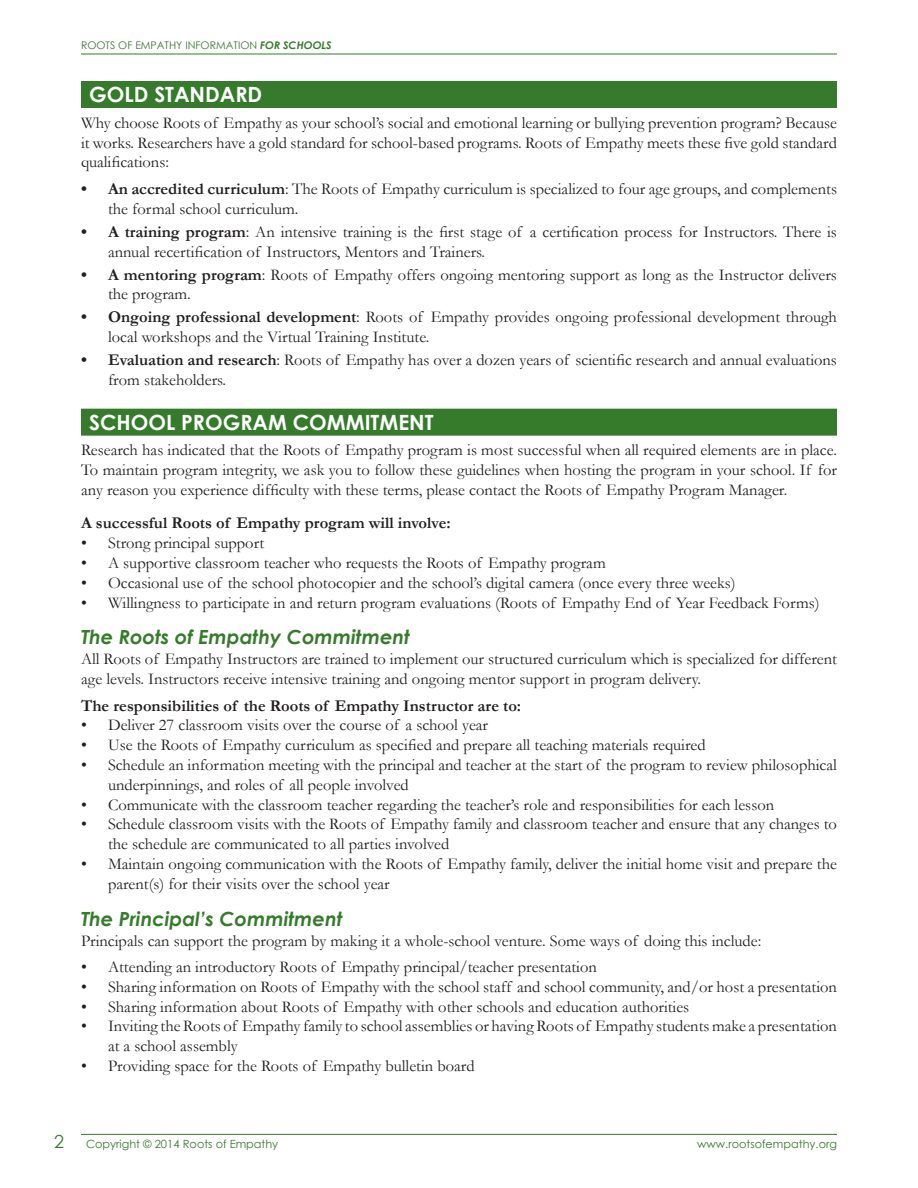
<style>
.page{position:relative;width:918px;height:1188px;background:#fff}
.page>*{position:absolute;margin:0;border:0;box-sizing:border-box;transform-origin:0 0}
.t1{font:700 21px "Century Gothic";color:#fff}
.body{font:italic 700 19.5px "Century Gothic";color:#357b2b}
.t2{font:18px "Century Gothic";color:#357b2b}
.body-2{font:16.5px/19.8px "Garamond";color:#231f20}
.body-3{font:700 16.5px "Garamond";color:#231f20}
.t3{font:11.25px "Century Gothic";color:#357b2b}
.t4{font:10.5px "Century Gothic";color:#357b2b}
.s1{font-weight:700;font-style:italic}
.s2{font-weight:700}
</style>
<div class="page">
<hr style="left:81px;top:54px;width:756px;height:1px;background:#357b2b">
<hr style="left:81px;top:1134px;width:756px;height:1px;background:#357b2b">
<div style="left:82px;top:82px;width:754px;height:25px;background:#357b2b"></div>
<div style="left:81px;top:81px;width:756px;height:27px;border:2px solid #357b2b"></div>
<div style="left:82px;top:409px;width:754px;height:26px;background:#357b2b"></div>
<div style="left:81px;top:409px;width:756px;height:27px;border:2px solid #357b2b"></div>
<p class="t4" style="left:81px;top:38px;width:252px">ROOTS OF EMPATHY INFORMATION <span class="s1">FOR SCHOOLS</span></p>
<p class="t1" style="left:89px;top:79px;width:175px">GOLD STANDARD</p>
<p class="body-2" style="left:81px;top:112px;width:758px;text-align:justify">Why choose Roots of Empathy as your school’s social and emotional learning or bullying prevention program? Because it works. Researchers have a gold standard for school-based programs. Roots of Empathy meets these five gold standard qualifications:</p>
<p class="body-2" style="left:108px;top:178px;width:731px;text-indent:-27px"><span class="s2">• An accredited curriculum</span>: The Roots of Empathy curriculum is specialized to four age groups, and complements the formal school curriculum.</p>
<p class="body-2" style="left:108px;top:221px;width:731px;text-indent:-27px"><span class="s2">• A training program</span>: An intensive training is the first stage of a certification process for Instructors. There is annual recertification of Instructors, Mentors and Trainers.</p>
<p class="body-2" style="left:108px;top:264px;width:730px;text-indent:-27px"><span class="s2">• A mentoring program</span>: Roots of Empathy offers ongoing mentoring support as long as the Instructor delivers the program.</p>
<p class="body-2" style="left:108px;top:307px;width:730px;text-indent:-27px"><span class="s2">• Ongoing professional development</span>: Roots of Empathy provides ongoing professional development through local workshops and the Virtual Training Institute.</p>
<p class="body-2" style="left:108px;top:350px;width:730px;text-indent:-27px"><span class="s2">• Evaluation and research</span>: Roots of Empathy has over a dozen years of scientific research and annual evaluations from stakeholders.</p>
<p class="t1" style="left:89px;top:406px;width:346px">SCHOOL PROGRAM COMMITMENT</p>
<p class="body-2" style="left:81px;top:440px;width:757px;text-align:justify">Research has indicated that the Roots of Empathy program is most successful when all required elements are in place.<br>To maintain program integrity, we ask you to follow these guidelines when hosting the program in your school. If for any reason you experience difficulty with these terms, please contact the Roots of Empathy Program Manager.</p>
<p class="body-3" style="left:81px;top:512px;width:371px">A successful Roots of Empathy program will involve:</p>
<p class="body-2" style="left:81px;top:533px;width:185px">• Strong principal support</p>
<p class="body-2" style="left:81px;top:552px;width:526px">• A supportive classroom teacher who requests the Roots of Empathy program</p>
<p class="body-2" style="left:81px;top:572px;width:656px">• Occasional use of the school photocopier and the school’s digital camera (once every three weeks)</p>
<p class="body-2" style="left:81px;top:592px;width:740px">• Willingness to participate in and return program evaluations (Roots of Empathy End of Year Feedback Forms)</p>
<p class="body" style="left:81px;top:623px;width:331px">The Roots of Empathy Commitment</p>
<p class="body-2" style="left:81px;top:649px;width:758px">All Roots of Empathy Instructors are trained to implement our structured curriculum which is specialized for different age levels. Instructors receive intensive training and ongoing mentor support in program delivery.</p>
<p class="body-3" style="left:81px;top:694px;width:442px">The responsibilities of the Roots of Empathy Instructor are to:</p>
<p class="body-2" style="left:81px;top:715px;width:409px">• Deliver 27 classroom visits over the course of a school year</p>
<p class="body-2" style="left:81px;top:735px;width:626px">• Use the Roots of Empathy curriculum as specified and prepare all teaching materials required</p>
<p class="body-2" style="left:108px;top:755px;width:730px;text-indent:-27px">• Schedule an information meeting with the principal and teacher at the start of the program to review philosophical underpinnings, and roles of all people involved</p>
<p class="body-2" style="left:81px;top:794px;width:695px">• Communicate with the classroom teacher regarding the teacher’s role and responsibilities for each lesson</p>
<p class="body-2" style="left:108px;top:814px;width:731px;text-indent:-27px">• Schedule classroom visits with the Roots of Empathy family and classroom teacher and ensure that any changes to the schedule are communicated to all parties involved</p>
<p class="body-2" style="left:108px;top:854px;width:731px;text-indent:-27px">• Maintain ongoing communication with the Roots of Empathy family, deliver the initial home visit and prepare the parent(s) for their visits over the school year</p>
<p class="body" style="left:81px;top:904px;width:263px">The Principal’s Commitment</p>
<p class="body-2" style="left:81px;top:930px;width:682px">Principals can support the program by making it a whole-school venture. Some ways of doing this include:</p>
<p class="body-2" style="left:81px;top:957px;width:517px">• Attending an introductory Roots of Empathy principal/teacher presentation</p>
<p class="body-2" style="left:81px;top:976px;width:757px">• Sharing information on Roots of Empathy with the school staff and school community, and/or host a presentation</p>
<p class="body-2" style="left:81px;top:996px;width:610px">• Sharing information about Roots of Empathy with other schools and education authorities</p>
<p class="body-2" style="left:108px;top:1016px;width:731px;text-indent:-27px">• Inviting the Roots of Empathy family to school assemblies or having Roots of Empathy students make a presentation at a school assembly</p>
<p class="body-2" style="left:81px;top:1056px;width:395px">• Providing space for the Roots of Empathy bulletin board</p>
<p class="t2" style="left:54px;top:1129px;width:11px">2</p>
<p class="t3" style="left:86px;top:1136px;width:194px">Copyright © 2014 Roots of Empathy</p>
<p class="t3" style="left:697px;top:1136px;width:141px">www.rootsofempathy.org</p>
</div>
